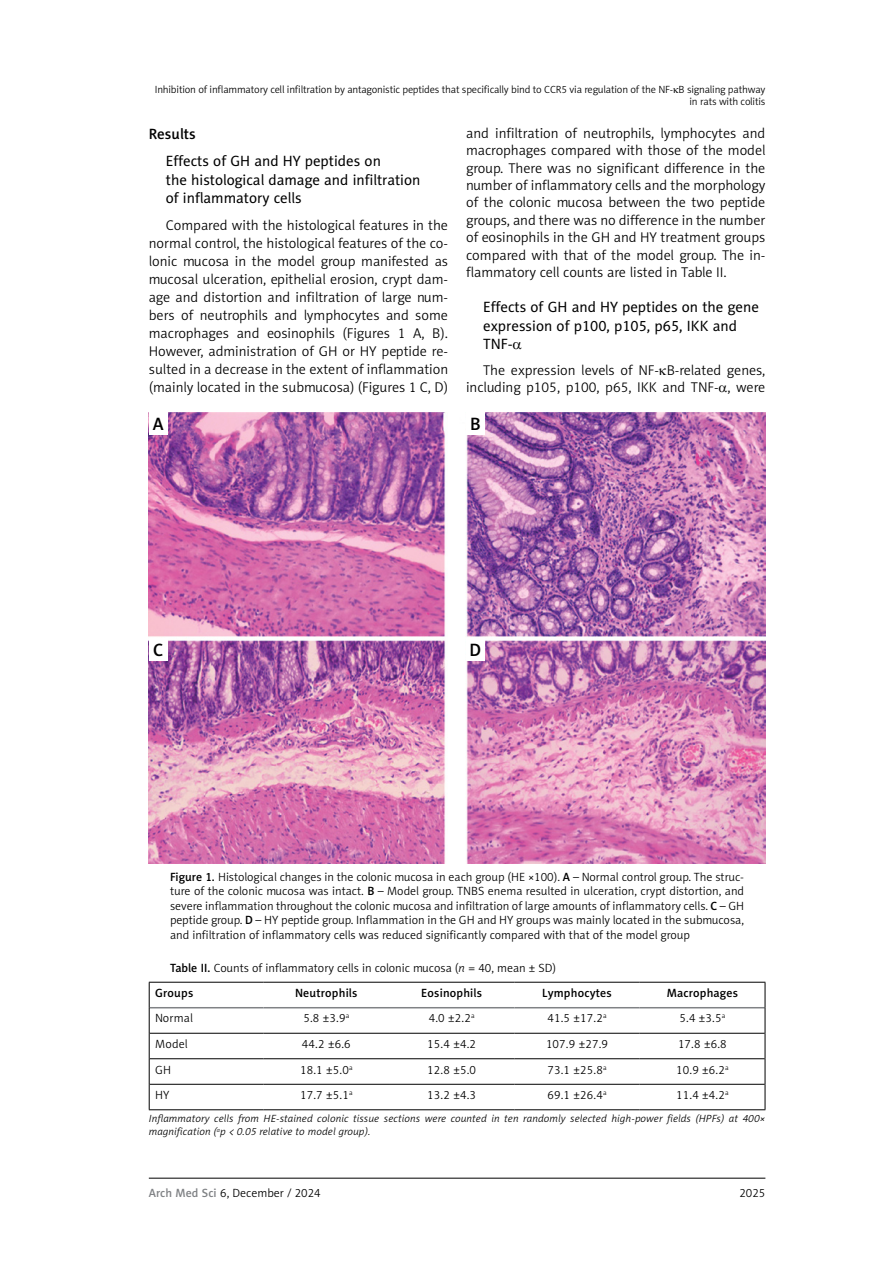
<style>
.page{position:relative;width:893px;height:1263px;background:#fff}
.page>*{position:absolute;margin:0;border:0;box-sizing:border-box;transform-origin:0 0}
.t1{font:18px "Naomi Sans EFN Medium";color:#000}
.t2{font:15px/18.8px "Naomi Sans EFN";color:#000}
.t3{font:15px "Naomi Sans EFN Medium";color:#000}
.t4{font:14.25px/18px "Naomi Sans EFN Light";color:#000;text-align:justify}
.t5{font:12px/14.4px "Naomi Sans EFN Light";color:#000;text-align:justify}
.t6{font:12px "Naomi Sans EFN Medium";letter-spacing:.015em;color:#000}
.t7{font:italic 10.5px/13.5px "Naomi Sans EFN Light";letter-spacing:.015em;color:#000}
.t8{font:10.5px/12.6px "Naomi Sans EFN Light";letter-spacing:-.015em;color:#000;text-align:right}
.s1{font-family:"Naomi Sans EFN Medium"}
.s2{font-style:italic}
.s3{font-family:"Naomi Sans EFN Medium";color:#808285}
</style>
<div class="page">
<hr style="left:149px;top:1178px;width:616px;height:1px;background:#000">
<img style="left:149px;top:412px;width:616px;height:452px">
<div style="left:149px;top:412px;width:19px;height:23px;background:#fff"></div>
<div style="left:149px;top:638px;width:19px;height:22px;background:#fff"></div>
<div style="left:466px;top:412px;width:19px;height:23px;background:#fff"></div>
<div style="left:466px;top:638px;width:19px;height:22px;background:#fff"></div>
<hr style="left:150px;top:1033px;width:114px;height:1px;background:#000">
<hr style="left:264px;top:1033px;width:125px;height:1px;background:#000">
<hr style="left:389px;top:1033px;width:125px;height:1px;background:#000">
<hr style="left:514px;top:1033px;width:126px;height:1px;background:#000">
<hr style="left:640px;top:1033px;width:125px;height:1px;background:#000">
<hr style="left:150px;top:1058px;width:114px;height:1px;background:#000">
<hr style="left:264px;top:1058px;width:125px;height:1px;background:#000">
<hr style="left:389px;top:1058px;width:125px;height:1px;background:#000">
<hr style="left:514px;top:1058px;width:126px;height:1px;background:#000">
<hr style="left:640px;top:1058px;width:125px;height:1px;background:#000">
<hr style="left:150px;top:1084px;width:114px;height:1px;background:#000">
<hr style="left:264px;top:1084px;width:125px;height:1px;background:#000">
<hr style="left:389px;top:1084px;width:125px;height:1px;background:#000">
<hr style="left:514px;top:1084px;width:126px;height:1px;background:#000">
<hr style="left:640px;top:1084px;width:125px;height:1px;background:#000">
<hr style="left:150px;top:1007px;width:114px;height:1px;background:#808285">
<hr style="left:264px;top:1007px;width:125px;height:1px;background:#808285">
<hr style="left:389px;top:1007px;width:125px;height:1px;background:#808285">
<hr style="left:514px;top:1007px;width:126px;height:1px;background:#808285">
<hr style="left:640px;top:1007px;width:125px;height:1px;background:#808285">
<hr style="left:149px;top:982px;width:115px;height:1px;background:#000">
<hr style="left:264px;top:982px;width:125px;height:1px;background:#000">
<hr style="left:389px;top:982px;width:125px;height:1px;background:#000">
<hr style="left:514px;top:982px;width:126px;height:1px;background:#000">
<hr style="left:640px;top:982px;width:125px;height:1px;background:#000">
<svg style="left:149px;top:982px;width:1px;height:127px"></svg>
<svg style="left:765px;top:982px;width:1px;height:127px"></svg>
<hr style="left:149px;top:1109px;width:115px;height:1px;background:#000">
<hr style="left:264px;top:1109px;width:125px;height:1px;background:#000">
<hr style="left:389px;top:1109px;width:125px;height:1px;background:#000">
<hr style="left:514px;top:1109px;width:126px;height:1px;background:#000">
<hr style="left:640px;top:1109px;width:125px;height:1px;background:#000">
<p class="t8" style="left:155px;top:83px;width:612px">Inhibition of inflammatory cell infiltration by antagonistic peptides that specifically bind to CCR5 via regulation of the NF- B signaling pathway in rats with colitis</p>
<p class="t3" style="left:149px;top:124px;width:48px">Results</p>
<p class="t2" style="left:166px;top:151px;width:256px">Effects of GH and HY peptides on<br>the histological damage and infiltration of inflammatory cells</p>
<p class="t4" style="left:149px;top:216px;width:301px;text-indent:17px">Compared with the histological features in the normal control, the histological features of the co&shy;lonic mucosa in the model group manifested as mucosal ulceration, epithelial erosion, crypt dam&shy;age and distortion and infiltration of large num&shy;bers of neutrophils and lymphocytes and some macrophages and eosinophils (Figures 1 A, B).<br>However, administration of GH or HY peptide re&shy;sulted in a decrease in the extent of inflammation (mainly located in the submucosa) (Figures 1 C, D)</p>
<p class="t1" style="left:153px;top:413px;width:12px">A</p>
<p class="t4" style="left:466px;top:124px;width:301px;line-height:17.4px">and infiltration of neutrophils, lymphocytes and macrophages compared with those of the model group. There was no significant difference in the number of inflammatory cells and the morphology of the colonic mucosa between the two peptide groups, and there was no difference in the number of eosinophils in the GH and HY treatment groups compared with that of the model group. The in&shy;flammatory cell counts are listed in Table II.</p>
<p class="t2" style="left:483px;top:298px;width:277px;line-height:18.1px">Effects of GH and HY peptides on the gene expression of p100, p105, p65, IKK and<br>TNF-</p>
<p class="t4" style="left:466px;top:361px;width:301px;line-height:17.4px;text-align:right">The expression levels of NF- B-related genes, including p105, p100, p65, IKK and TNF- , were</p>
<p class="t1" style="left:470px;top:413px;width:12px">B</p>
<p class="t1" style="left:153px;top:639px;width:12px">C</p>
<p class="t1" style="left:470px;top:639px;width:13px">D</p>
<p class="t5" style="left:170px;top:870px;width:576px"><span class="s1">Figure 1.</span> Histological changes in the colonic mucosa in each group (HE ×100). <span class="s1">A</span> – Normal control group. The struc&shy;ture of the colonic mucosa was intact. <span class="s1">B</span> – Model group. TNBS enema resulted in ulceration, crypt distortion, and severe inflammation throughout the colonic mucosa and infiltration of large amounts of inflammatory cells. <span class="s1">C</span> – GH peptide group. <span class="s1">D</span> – HY peptide group. Inflammation in the GH and HY groups was mainly located in the submucosa, and infiltration of inflammatory cells was reduced significantly compared with that of the model group</p>
<p class="t5" style="left:170px;top:960px;width:388px"><span class="s1">Table II.</span> Counts of inflammatory cells in colonic mucosa (<span class="s2">n</span> = 40, mean ± SD)</p>
<p class="t6" style="left:155px;top:986px;width:40px">Groups</p>
<p class="t6" style="left:295px;top:986px;width:64px">Neutrophils</p>
<p class="t6" style="left:421px;top:986px;width:62px">Eosinophils</p>
<p class="t6" style="left:542px;top:986px;width:71px">Lymphocytes</p>
<p class="t6" style="left:667px;top:986px;width:73px">Macrophages</p>
<p class="t5" style="left:155px;top:1011px;width:39px">Normal</p>
<p class="t5" style="left:303px;top:1011px;width:47px">5.8 ±3.9<sup>a</sup></p>
<p class="t5" style="left:429px;top:1011px;width:47px">4.0 ±2.2<sup>a</sup></p>
<p class="t5" style="left:547px;top:1011px;width:61px">41.5 ±17.2<sup>a</sup></p>
<p class="t5" style="left:679px;top:1011px;width:47px">5.4 ±3.5<sup>a</sup></p>
<p class="t5" style="left:155px;top:1037px;width:34px">Model</p>
<p class="t5" style="left:302px;top:1037px;width:50px">44.2 ±6.6</p>
<p class="t5" style="left:427px;top:1037px;width:50px">15.4 ±4.2</p>
<p class="t5" style="left:546px;top:1037px;width:64px">107.9 ±27.9</p>
<p class="t5" style="left:678px;top:1037px;width:50px">17.8 ±6.8</p>
<p class="t5" style="left:155px;top:1062px;width:17px">GH</p>
<p class="t5" style="left:300px;top:1062px;width:54px">18.1 ±5.0<sup>a</sup></p>
<p class="t5" style="left:427px;top:1062px;width:50px">12.8 ±5.0</p>
<p class="t5" style="left:547px;top:1062px;width:61px">73.1 ±25.8<sup>a</sup></p>
<p class="t5" style="left:676px;top:1062px;width:54px">10.9 ±6.2<sup>a</sup></p>
<p class="t5" style="left:155px;top:1088px;width:16px">HY</p>
<p class="t5" style="left:300px;top:1088px;width:54px">17.7 ±5.1<sup>a</sup></p>
<p class="t5" style="left:427px;top:1088px;width:50px">13.2 ±4.3</p>
<p class="t5" style="left:547px;top:1088px;width:61px">69.1 ±26.4<sup>a</sup></p>
<p class="t5" style="left:676px;top:1088px;width:54px">11.4 ±4.2<sup>a</sup></p>
<p class="t7" style="left:149px;top:1112px;width:618px">Inflammatory cells from HE-stained colonic tissue sections were counted in ten randomly selected high-power fields (HPFs) at 400× magnification (<sup>a</sup>p &lt; 0.05 relative to model group).</p>
<p class="t5" style="left:149px;top:1186px;width:173px"><span class="s3">Arch Med Sci</span> 6, December / 2024</p>
<p class="t5" style="left:739px;top:1186px;width:27px">2025</p>
</div>
